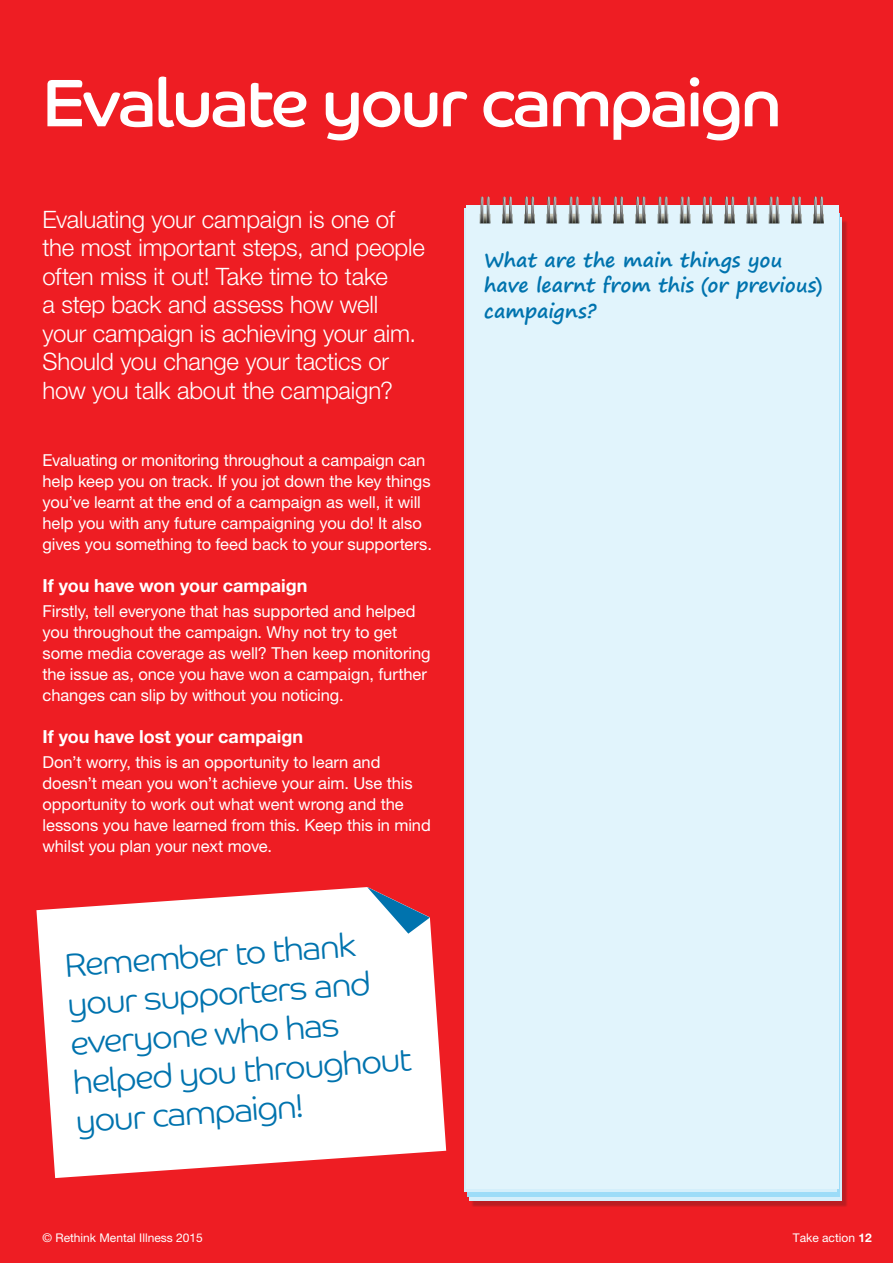
<style>
.page{position:relative;width:893px;height:1263px;background:#ee1d23}
.page>*{position:absolute;margin:0;border:0;box-sizing:border-box;transform-origin:0 0}
.t1{font:67.5px "Co Rethink";letter-spacing:-.03em;color:#fff}
.t2{font:300 33px/39.2px "Co Rethink";color:#0073ae}
.t3{font:300 24px/28.5px "Helvetica Neue LT Pro";letter-spacing:-.01em;color:#fff}
.t4{font:700 19.5px/25.5px "Segoe Print";letter-spacing:.005em;color:#0073ae}
.t5{font:700 18px "Helvetica Neue LT Pro";color:#fff}
.t6{font:16.5px/21px "Helvetica Neue LT Pro";letter-spacing:-.005em;color:#fff}
.t7{font:12px "Helvetica Neue LT Pro";color:#fff}
.s1{font-weight:700}
</style>
<div class="page">
<div style="left:471px;top:220px;width:377px;height:987px;background:#231f20;opacity:.25"></div>
<div style="left:466px;top:205px;width:372px;height:983px;background:#e1f4fc"></div>
<svg style="left:747px;top:197px;width:9px;height:8px"></svg>
<svg style="left:792px;top:197px;width:9px;height:8px"></svg>
<svg style="left:814px;top:197px;width:9px;height:8px"></svg>
<svg style="left:480px;top:205px;width:11px;height:18px"></svg>
<img style="left:487px;top:205px;width:3px;height:18px">
<svg style="left:502px;top:214px;width:11px;height:9px"></svg>
<img style="left:503px;top:205px;width:3px;height:18px">
<img style="left:509px;top:205px;width:3px;height:18px">
<svg style="left:524px;top:214px;width:11px;height:9px"></svg>
<img style="left:525px;top:205px;width:3px;height:18px">
<img style="left:531px;top:205px;width:3px;height:18px">
<svg style="left:546px;top:214px;width:11px;height:9px"></svg>
<img style="left:547px;top:205px;width:3px;height:18px">
<img style="left:553px;top:205px;width:3px;height:18px">
<svg style="left:569px;top:205px;width:10px;height:18px"></svg>
<svg style="left:591px;top:205px;width:11px;height:18px"></svg>
<img style="left:598px;top:205px;width:3px;height:18px">
<img style="left:614px;top:205px;width:3px;height:9px">
<svg style="left:613px;top:214px;width:11px;height:9px"></svg>
<img style="left:620px;top:205px;width:3px;height:18px">
<img style="left:636px;top:205px;width:3px;height:9px">
<svg style="left:635px;top:214px;width:11px;height:9px"></svg>
<img style="left:642px;top:205px;width:3px;height:18px">
<svg style="left:658px;top:205px;width:10px;height:18px"></svg>
<svg style="left:680px;top:205px;width:11px;height:18px"></svg>
<img style="left:687px;top:205px;width:3px;height:18px">
<svg style="left:702px;top:214px;width:11px;height:9px"></svg>
<img style="left:703px;top:205px;width:3px;height:18px">
<img style="left:709px;top:205px;width:3px;height:18px">
<svg style="left:724px;top:214px;width:11px;height:9px"></svg>
<img style="left:725px;top:205px;width:3px;height:18px">
<img style="left:731px;top:205px;width:3px;height:18px">
<svg style="left:746px;top:214px;width:11px;height:9px"></svg>
<img style="left:747px;top:205px;width:3px;height:18px">
<img style="left:753px;top:205px;width:3px;height:18px">
<svg style="left:769px;top:197px;width:10px;height:26px"></svg>
<svg style="left:791px;top:214px;width:11px;height:9px"></svg>
<img style="left:792px;top:205px;width:3px;height:18px">
<img style="left:798px;top:205px;width:3px;height:18px">
<svg style="left:813px;top:214px;width:11px;height:9px"></svg>
<img style="left:814px;top:205px;width:3px;height:18px">
<img style="left:820px;top:205px;width:3px;height:18px">
<svg style="left:36px;top:887px;width:410px;height:291px;background:#fce3e4"></svg>
<svg style="left:367px;top:887px;width:63px;height:47px"></svg>
<h1 class="t1" style="left:43px;top:62px;width:741px">Evaluate your campaign</h1>
<p class="t3" style="left:43px;top:204px;width:384px">Evaluating your campaign is one of the most important steps, and people often miss it out! Take time to take<br>a step back and assess how well your campaign is achieving your aim.<br>Should you change your tactics or how you talk about the campaign?</p>
<p class="t6" style="left:43px;top:449px;width:391px">Evaluating or monitoring throughout a campaign can help keep you on track. If you jot down the key things you’ve learnt at the end of a campaign as well, it will help you with any future campaigning you do! It also gives you something to feed back to your supporters.</p>
<p class="t5" style="left:43px;top:574px;width:266px">If you have won your campaign</p>
<p class="t6" style="left:43px;top:601px;width:390px">Firstly, tell everyone that has supported and helped you throughout the campaign. Why not try to get some media coverage as well? Then keep monitoring the issue as, once you have won a campaign, further changes can slip by without you noticing.</p>
<p class="t5" style="left:43px;top:726px;width:262px">If you have lost your campaign</p>
<p class="t6" style="left:43px;top:752px;width:390px">Don’t worry, this is an opportunity to learn and doesn’t mean you won’t achieve your aim. Use this opportunity to work out what went wrong and the lessons you have learned from this. Keep this in mind whilst you plan your next move.</p>
<h2 class="t2" style="left:64px;top:945px;width:340px;rotate:-4deg">Remember to thank your supporters and everyone who has helped you throughout your campaign!</h2>
<p class="t7" style="left:43px;top:1230px;width:162px">© Rethink Mental Illness 2015</p>
<p class="t4" style="left:484px;top:246px;width:340px">What are the main things you have learnt from this (or previous) campaigns?</p>
<p class="t7" style="left:793px;top:1230px;width:80px">Take action <span class="s1">12</span></p>
</div>
